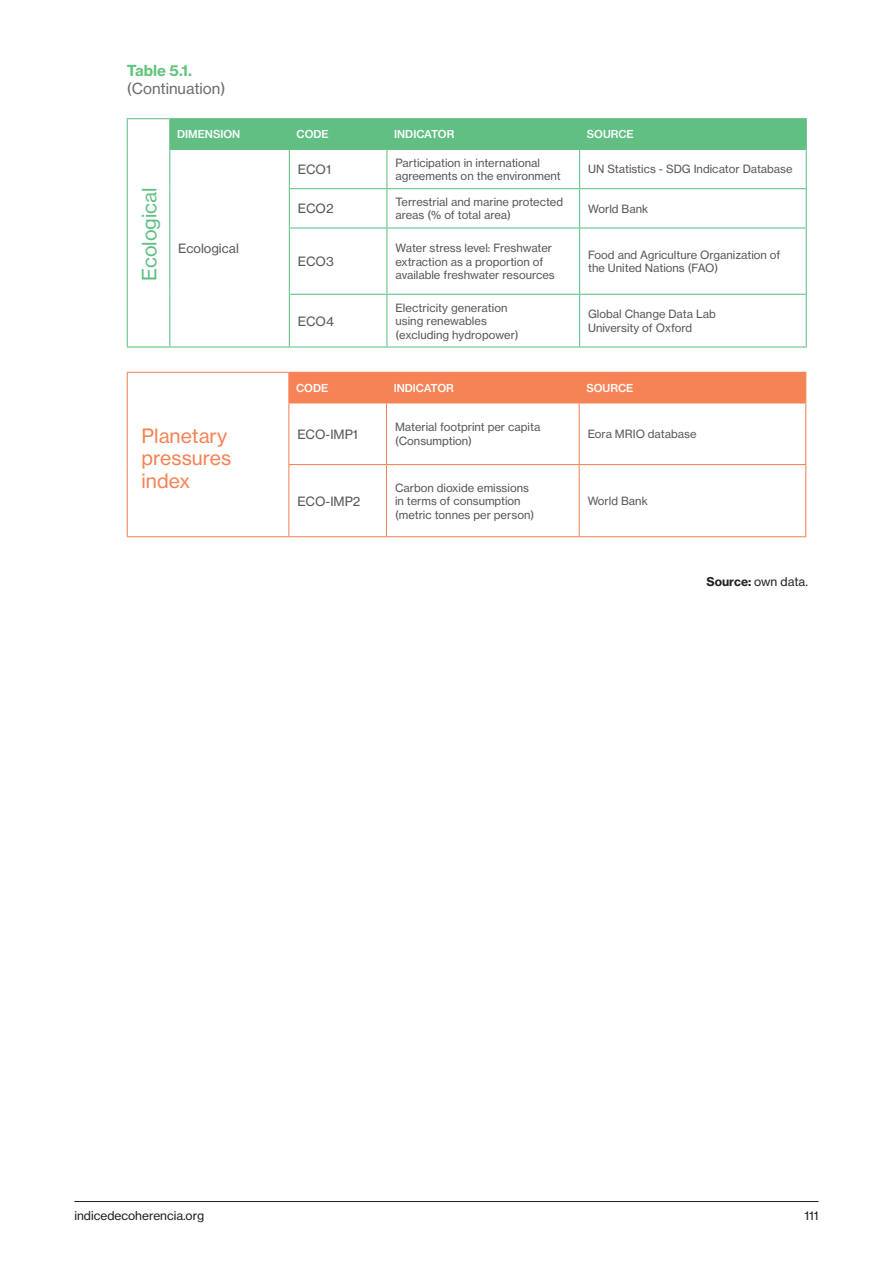
<style>
.page{position:relative;width:893px;height:1263px;background:#fff}
.page>*{position:absolute;margin:0;border:0;box-sizing:border-box;transform-origin:0 0}
.t1{font:19.5px/22.5px "N Haas Grotesk TX Pro 55 Rg";color:#f58356}
.t2{font:19.5px "N Haas Grotesk TX Pro 55 Rg";color:#61bf84}
.t3{font:15px "N Haas Grotesk TX Pro 55 Rg";color:#6c6d70}
.t4{font:15px "N Haas Grotesk TX Pro 75 Bd";color:#63c57d}
.t5{font:12.6px "N Haas Grotesk TX Pro 55 Rg";color:#57585a}
.t6{font:12px "N Haas Grotesk TX Pro 55 Rg";color:#1e1e1e}
.t7{font:12px "N Haas Grotesk TX Pro 55 Rg";color:#231f20}
.t8{font:11.25px/13.5px "N Haas Grotesk TX Pro 55 Rg";color:#57585a}
.t9{font:10.8px "N Haas Grotesk TX Pro 65 Md";color:#fff}
.s1{font-family:"N Haas Grotesk TX Pro 75 Bd"}
</style>
<div class="page">
<svg style="left:128px;top:119px;width:678px;height:227px"></svg>
<div style="left:170px;top:119px;width:636px;height:30px;background:#61bf84"></div>
<hr style="left:127px;top:119px;width:1px;height:30px;background:#61bf84">
<hr style="left:127px;top:118px;width:43px;height:1px;background:#61bf84">
<hr style="left:169px;top:119px;width:1px;height:30px;background:#61bf84">
<hr style="left:170px;top:118px;width:119px;height:1px;background:#61bf84">
<hr style="left:169px;top:149px;width:120px;height:1px;background:#61bf84">
<hr style="left:289px;top:119px;width:1px;height:30px;background:#61bf84">
<hr style="left:289px;top:118px;width:98px;height:1px;background:#61bf84">
<hr style="left:289px;top:149px;width:98px;height:1px;background:#61bf84">
<hr style="left:386px;top:119px;width:1px;height:30px;background:#61bf84">
<hr style="left:387px;top:118px;width:193px;height:1px;background:#61bf84">
<hr style="left:387px;top:149px;width:193px;height:1px;background:#61bf84">
<hr style="left:579px;top:119px;width:1px;height:30px;background:#61bf84">
<hr style="left:580px;top:118px;width:227px;height:1px;background:#61bf84">
<hr style="left:806px;top:119px;width:1px;height:30px;background:#61bf84">
<hr style="left:580px;top:149px;width:227px;height:1px;background:#61bf84">
<hr style="left:127px;top:149px;width:1px;height:40px;background:#61bf84">
<hr style="left:127px;top:189px;width:1px;height:39px;background:#61bf84">
<hr style="left:127px;top:228px;width:1px;height:66px;background:#61bf84">
<hr style="left:127px;top:294px;width:1px;height:52px;background:#61bf84">
<hr style="left:169px;top:150px;width:1px;height:39px;background:#61bf84">
<hr style="left:169px;top:189px;width:1px;height:39px;background:#61bf84">
<hr style="left:169px;top:228px;width:1px;height:66px;background:#61bf84">
<hr style="left:169px;top:294px;width:1px;height:52px;background:#61bf84">
<hr style="left:289px;top:150px;width:1px;height:38px;background:#61bf84">
<hr style="left:386px;top:150px;width:1px;height:38px;background:#61bf84">
<hr style="left:579px;top:150px;width:1px;height:38px;background:#61bf84">
<hr style="left:806px;top:150px;width:1px;height:38px;background:#61bf84">
<hr style="left:289px;top:189px;width:1px;height:38px;background:#61bf84">
<hr style="left:289px;top:188px;width:98px;height:1px;background:#61bf84">
<hr style="left:386px;top:189px;width:1px;height:38px;background:#61bf84">
<hr style="left:387px;top:188px;width:193px;height:1px;background:#61bf84">
<hr style="left:579px;top:189px;width:1px;height:38px;background:#61bf84">
<hr style="left:580px;top:188px;width:227px;height:1px;background:#61bf84">
<hr style="left:806px;top:189px;width:1px;height:38px;background:#61bf84">
<hr style="left:289px;top:228px;width:1px;height:66px;background:#61bf84">
<hr style="left:289px;top:227px;width:98px;height:1px;background:#61bf84">
<hr style="left:386px;top:228px;width:1px;height:66px;background:#61bf84">
<hr style="left:387px;top:227px;width:193px;height:1px;background:#61bf84">
<hr style="left:579px;top:228px;width:1px;height:66px;background:#61bf84">
<hr style="left:580px;top:227px;width:227px;height:1px;background:#61bf84">
<hr style="left:806px;top:228px;width:1px;height:66px;background:#61bf84">
<hr style="left:169px;top:346px;width:120px;height:2px;background:#61bf84">
<hr style="left:289px;top:295px;width:1px;height:51px;background:#61bf84">
<hr style="left:289px;top:294px;width:98px;height:1px;background:#61bf84">
<hr style="left:289px;top:346px;width:98px;height:2px;background:#61bf84">
<hr style="left:386px;top:295px;width:1px;height:51px;background:#61bf84">
<hr style="left:387px;top:294px;width:193px;height:1px;background:#61bf84">
<hr style="left:387px;top:346px;width:193px;height:2px;background:#61bf84">
<hr style="left:579px;top:295px;width:1px;height:51px;background:#61bf84">
<hr style="left:580px;top:294px;width:227px;height:1px;background:#61bf84">
<hr style="left:806px;top:295px;width:1px;height:51px;background:#61bf84">
<hr style="left:580px;top:346px;width:227px;height:2px;background:#61bf84">
<hr style="left:127px;top:346px;width:42px;height:2px;background:#61bf84">
<svg style="left:289px;top:403px;width:516px;height:133px"></svg>
<hr style="left:386px;top:403px;width:1px;height:61px;background:#f58356">
<hr style="left:579px;top:403px;width:1px;height:61px;background:#f58356">
<hr style="left:805px;top:403px;width:1px;height:61px;background:#f58356">
<hr style="left:288px;top:464px;width:98px;height:1px;background:#f58356">
<hr style="left:289px;top:536px;width:97px;height:1px;background:#f58356">
<hr style="left:386px;top:465px;width:1px;height:71px;background:#f58356">
<hr style="left:386px;top:464px;width:193px;height:1px;background:#f58356">
<hr style="left:386px;top:536px;width:193px;height:1px;background:#f58356">
<hr style="left:579px;top:465px;width:1px;height:71px;background:#f58356">
<hr style="left:579px;top:464px;width:227px;height:1px;background:#f58356">
<hr style="left:805px;top:465px;width:1px;height:71px;background:#f58356">
<hr style="left:579px;top:536px;width:227px;height:1px;background:#f58356">
<hr style="left:288px;top:403px;width:1px;height:61px;background:#f58356">
<hr style="left:288px;top:465px;width:1px;height:71px;background:#f58356">
<hr style="left:127px;top:373px;width:1px;height:30px;background:#f58356">
<hr style="left:127px;top:372px;width:162px;height:1px;background:#f58356">
<div style="left:288px;top:372px;width:518px;height:31px;background:#f58356"></div>
<hr style="left:127px;top:403px;width:1px;height:62px;background:#f58356">
<hr style="left:127px;top:465px;width:1px;height:71px;background:#f58356">
<hr style="left:127px;top:536px;width:162px;height:1px;background:#f58356">
<hr style="left:74px;top:1201px;width:745px;height:1px;background:#1e1e1e">
<h2 class="t4" style="left:127px;top:61px;width:67px">Table 5.1.</h2>
<h2 class="t3" style="left:127px;top:79px;width:100px">(Continuation)</h2>
<h1 class="t2" style="left:138px;top:281px;width:95px;rotate:-90deg">Ecological</h1>
<p class="t9" style="left:177px;top:128px;width:65px">DIMENSION</p>
<p class="t9" style="left:297px;top:128px;width:34px">CODE</p>
<p class="t9" style="left:394px;top:128px;width:62px">INDICATOR</p>
<p class="t9" style="left:587px;top:128px;width:48px">SOURCE</p>
<p class="t5" style="left:178px;top:241px;width:62px">Ecological</p>
<p class="t5" style="left:298px;top:162px;width:35px">ECO1</p>
<p class="t8" style="left:395px;top:156px;width:167px">Participation in international agreements on the environment</p>
<p class="t8" style="left:588px;top:163px;width:206px">UN Statistics - SDG Indicator Database</p>
<p class="t5" style="left:298px;top:201px;width:37px">ECO2</p>
<p class="t8" style="left:395px;top:195px;width:169px">Terrestrial and marine protected areas (% of total area)</p>
<p class="t8" style="left:588px;top:202px;width:62px">World Bank</p>
<p class="t5" style="left:298px;top:254px;width:37px">ECO3</p>
<p class="t8" style="left:395px;top:241px;width:161px">Water stress level: Freshwater extraction as a proportion of available freshwater resources</p>
<p class="t8" style="left:588px;top:248px;width:194px">Food and Agriculture Organization of the United Nations (FAO)</p>
<p class="t5" style="left:298px;top:313px;width:38px">ECO4</p>
<p class="t8" style="left:395px;top:301px;width:125px">Electricity generation using renewables (excluding hydropower)</p>
<p class="t8" style="left:588px;top:307px;width:129px">Global Change Data Lab<br>University of Oxford</p>
<h1 class="t1" style="left:142px;top:424px;width:91px">Planetary pressures index</h1>
<p class="t9" style="left:296px;top:381px;width:34px">CODE</p>
<p class="t9" style="left:394px;top:381px;width:62px">INDICATOR</p>
<p class="t9" style="left:586px;top:381px;width:48px">SOURCE</p>
<p class="t5" style="left:297px;top:426px;width:62px">ECO-IMP1</p>
<p class="t8" style="left:395px;top:420px;width:147px">Material footprint per capita (Consumption)</p>
<p class="t8" style="left:588px;top:427px;width:110px">Eora MRIO database</p>
<p class="t5" style="left:297px;top:493px;width:65px">ECO-IMP2</p>
<p class="t8" style="left:395px;top:481px;width:141px">Carbon dioxide emissions in terms of consumption (metric tonnes per person)</p>
<p class="t8" style="left:588px;top:494px;width:62px">World Bank</p>
<p class="t7" style="left:706px;top:574px;width:103px"><span class="s1">Source:</span> own data.</p>
<p class="t6" style="left:74px;top:1209px;width:131px">indicedecoherencia.org</p>
<p class="t6" style="left:804px;top:1209px;width:16px">111</p>
</div>
